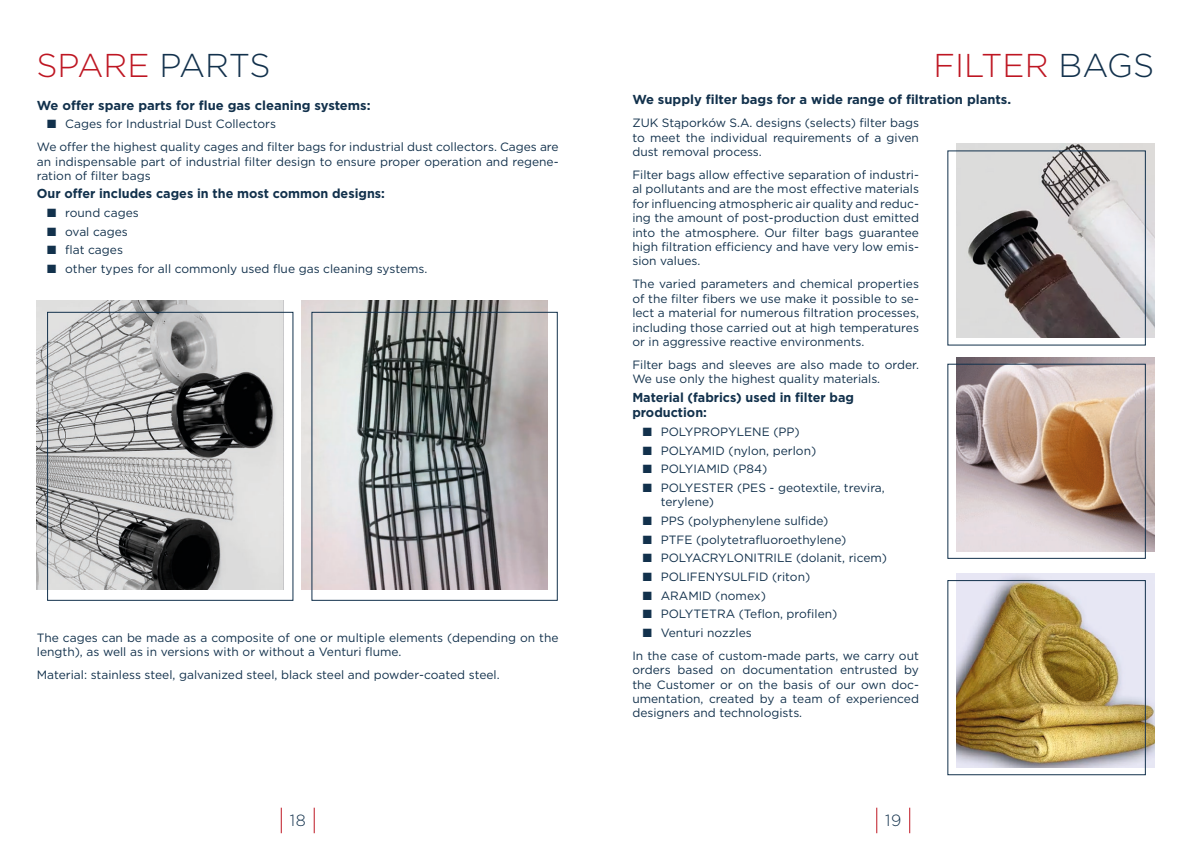
<style>
.page{position:relative;width:1191px;height:842px;background:#fff}
.page>*{position:absolute;margin:0;border:0;box-sizing:border-box;transform-origin:0 0}
.t1{font:300 33px "Gotham";color:#be1622}
.t2{font:300 16.2px "Gotham";color:#12314c}
.t3{font:700 13px/15.6px "Gotham";color:#12314c}
.t4{font:12px/14.4px "Gotham";color:#12314c}
.s1{color:#12314c}
</style>
<div class="page">
<svg style="left:876px;top:808px;width:1px;height:25px"></svg>
<svg style="left:909px;top:808px;width:1px;height:25px"></svg>
<svg style="left:281px;top:808px;width:1px;height:25px"></svg>
<svg style="left:314px;top:808px;width:1px;height:25px"></svg>
<img style="left:956px;top:144px;width:198px;height:194px">
<img style="left:956px;top:357px;width:198px;height:194px">
<img style="left:956px;top:573px;width:198px;height:194px">
<div style="left:947px;top:364px;width:198px;height:195px;border:1px solid #12314c"></div>
<div style="left:947px;top:580px;width:198px;height:195px;border:1px solid #12314c"></div>
<img style="left:37px;top:300px;width:246px;height:289px">
<img style="left:301px;top:300px;width:246px;height:289px">
<div style="left:47px;top:312px;width:246px;height:289px;border:1px solid #12314c"></div>
<div style="left:311px;top:312px;width:247px;height:289px;border:1px solid #12314c"></div>
<h1 class="t1" style="left:37px;top:45px;width:236px">SPARE <span class="s1">PARTS</span></h1>
<p class="t3" style="left:37px;top:97px;width:335px">We offer spare parts for flue gas cleaning systems:</p>
<p class="t4" style="left:37px;top:112px;width:523px;line-height:22.9px;text-indent:10px">■ Cages for Industrial Dust Collectors<br>We offer the highest quality cages and filter bags for industrial dust collectors. Cages are</p>
<p class="t4" style="left:37px;top:154px;width:523px">an indispensable part of industrial filter design to ensure proper operation and regene&shy;ration of filter bags</p>
<p class="t3" style="left:37px;top:186px;width:349px">Our offer includes cages in the most common designs:</p>
<p class="t4" style="left:47px;top:205px;width:93px">■ round cages</p>
<p class="t4" style="left:47px;top:224px;width:82px">■ oval cages</p>
<p class="t4" style="left:47px;top:243px;width:77px">■ flat cages</p>
<p class="t4" style="left:47px;top:261px;width:382px">■ other types for all commonly used flue gas cleaning systems.</p>
<p class="t4" style="left:37px;top:630px;width:523px">The cages can be made as a composite of one or multiple elements (depending on the length), as well as in versions with or without a Venturi flume.</p>
<p class="t4" style="left:37px;top:667px;width:464px">Material: stainless steel, galvanized steel, black steel and powder-coated steel.</p>
<h1 class="t1" style="left:933px;top:45px;width:222px">FILTER <span class="s1">BAGS</span></h1>
<p class="t3" style="left:632px;top:92px;width:380px">We supply filter bags for a wide range of filtration plants.</p>
<p class="t4" style="left:632px;top:116px;width:288px;text-align:justify">ZUK Stąporków S.A. designs (selects) filter bags to meet the individual requirements of a given dust removal process.</p>
<p class="t4" style="left:632px;top:167px;width:288px;text-align:justify">Filter bags allow effective separation of industri&shy;al pollutants and are the most effective materials for influencing atmospheric air quality and reduc&shy;ing the amount of post-production dust emitted into the atmosphere. Our filter bags guarantee high filtration efficiency and have very low emis&shy;sion values.</p>
<p class="t4" style="left:632px;top:277px;width:288px;text-align:justify">The varied parameters and chemical properties of the filter fibers we use make it possible to se&shy;lect a material for numerous filtration processes, including those carried out at high temperatures or in aggressive reactive environments.</p>
<p class="t4" style="left:632px;top:357px;width:288px">Filter bags and sleeves are also made to order.<br>We use only the highest quality materials.</p>
<p class="t3" style="left:632px;top:389px;width:223px">Material (fabrics) used in filter bag production:</p>
<p class="t4" style="left:642px;top:424px;width:159px">■ POLYPROPYLENE (PP)</p>
<p class="t4" style="left:642px;top:443px;width:175px">■ POLYAMID (nylon, perlon)</p>
<p class="t4" style="left:642px;top:461px;width:126px">■ POLYIAMID (P84)</p>
<p class="t4" style="left:660px;top:480px;width:226px;text-indent:-18px">■ POLYESTER (PES - geotextile, trevira, terylene)</p>
<p class="t4" style="left:642px;top:513px;width:187px">■ PPS (polyphenylene sulfide)</p>
<p class="t4" style="left:642px;top:532px;width:205px">■ PTFE (polytetrafluoroethylene)</p>
<p class="t4" style="left:642px;top:550px;width:246px">■ POLYACRYLONITRILE (dolanit, ricem)</p>
<p class="t4" style="left:642px;top:569px;width:169px">■ POLIFENYSULFID (riton)</p>
<p class="t4" style="left:642px;top:588px;width:125px">■ ARAMID (nomex)</p>
<p class="t4" style="left:642px;top:606px;width:196px">■ POLYTETRA (Teflon, profilen)</p>
<p class="t4" style="left:632px;top:621px;width:288px;line-height:22.9px;text-indent:10px">■ Venturi nozzles<br>In the case of custom-made parts, we carry out</p>
<p class="t4" style="left:632px;top:662px;width:288px;text-align:justify">orders based on documentation entrusted by the Customer or on the basis of our own doc&shy;umentation, created by a team of experienced designers and technologists.</p>
<h2 class="t2" style="left:290px;top:810px;width:17px">18</h2>
<h2 class="t2" style="left:885px;top:810px;width:18px">19</h2>
</div>
